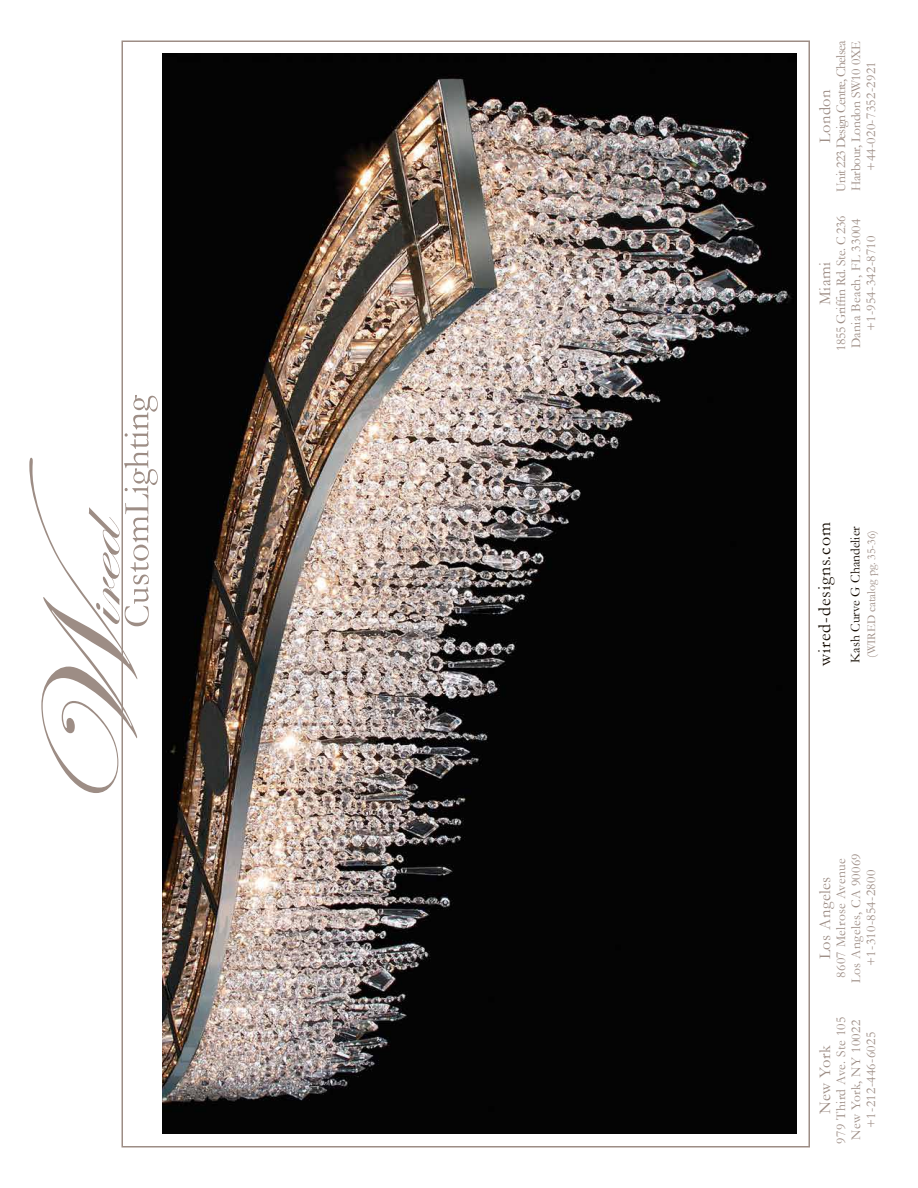
<style>
.page{position:relative;width:918px;height:1188px;background:#fff}
.page>*{position:absolute;margin:0;border:0;box-sizing:border-box;transform-origin:0 0}
.t1{font:18px "Garamond";letter-spacing:.05em;color:#140b01}
.t2{font:16.5px "Garamond";letter-spacing:.025em;color:#9d8d85}
.t3{font:13.5px/15px "Garamond";letter-spacing:.025em;color:#9d8d85;text-align:center}
.t4{font:13.5px/15px "Garamond";letter-spacing:-.02em;color:#9d8d85;text-align:center}
.t5{font:13.5px "Garamond";color:#140b01}
.t6{font:12px "Garamond";color:#9d8d85}
</style>
<div class="page">
<svg style="left:29px;top:395px;width:129px;height:398px"></svg>
<img style="left:162px;top:54px;width:634px;height:1080px">
<p class="t4" style="left:833px;top:192px;width:152px;rotate:-90deg">Unit 223 Design Centre, Chelsea<br>Harbour, London SW10 0XE +44-020-7352-2921</p>
<p class="t2" style="left:814px;top:143px;width:55px;rotate:-90deg">London</p>
<p class="t3" style="left:833px;top:351px;width:136px;rotate:-90deg">1855 Griffin Rd. Ste. C 236<br>Dania Beach, FL 33004 +1-954-342-8710</p>
<p class="t2" style="left:814px;top:305px;width:44px;rotate:-90deg">Miami</p>
<h1 class="t1" style="left:812px;top:666px;width:145px;rotate:-90deg">wired-designs.com</h1>
<p class="t5" style="left:846px;top:663px;width:138px;rotate:-90deg">Kash Curve G Chandelier</p>
<p class="t6" style="left:863px;top:658px;width:130px;rotate:-90deg">(WIRED catalog pg. 35-36)</p>
<p class="t3" style="left:833px;top:983px;width:131px;rotate:-90deg">8607 Melrose Avenue<br>Los Angeles, CA 90069 +1-310-854-2800</p>
<p class="t2" style="left:814px;top:959px;width:84px;rotate:-90deg">Los Angeles</p>
<p class="t3" style="left:833px;top:1144px;width:128px;rotate:-90deg">979 Third Ave. Ste 105<br>New York, NY 10022 +1-212-446-6025</p>
<p class="t2" style="left:814px;top:1114px;width:71px;rotate:-90deg">New York</p>
</div>
